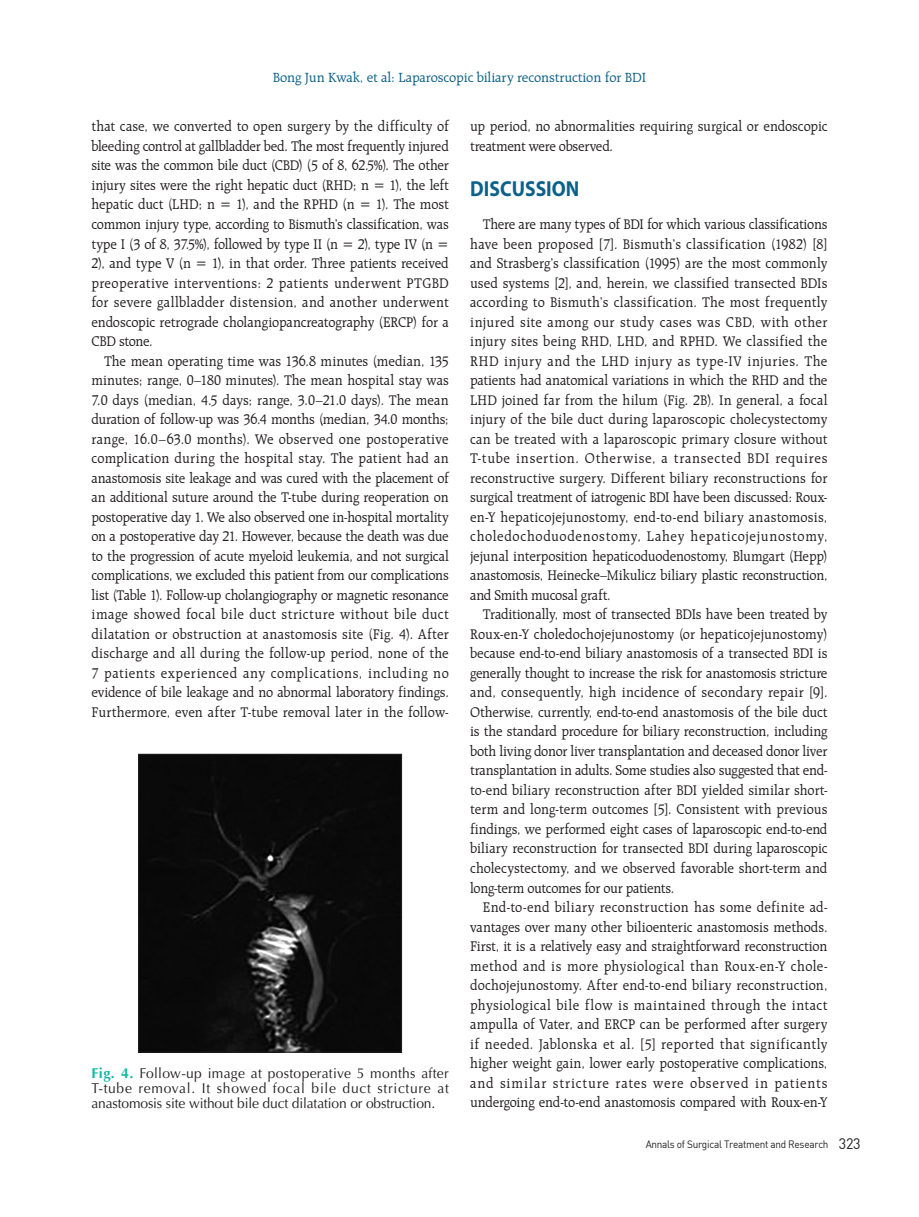
<style>
.page{position:relative;width:919px;height:1217px;background:#fff}
.page>*{position:absolute;margin:0;border:0;box-sizing:border-box;transform-origin:0 0}
.t1{font:700 21.75px "Myriad Pro";color:#0b6189;scale:.9 1}
.t2{font:15px/19.5px "Raleigh BT";letter-spacing:-.01em;color:#231f20;text-align:justify;scale:.94 1}
.t3{font:14.25px/15px "Optima LT Std";letter-spacing:-.01em;color:#231f20;text-align:justify}
.t4{font:14.25px "Raleigh BT";letter-spacing:-.01em;color:#0b6189}
.t5{font:10.5px "Dinreg";letter-spacing:-.025em;color:#231f20;scale:.95 1}
.s1{font-weight:700;color:#11b9a0}
.s2{font-size:15px}
</style>
<div class="page">
<img style="left:140px;top:755px;width:260px;height:295px">
<div style="left:138px;top:753px;width:264px;height:299px;border:1px solid #231f20"></div>
<p class="t4" style="left:273px;top:69px;width:375px">Bong Jun Kwak, et al: Laparoscopic biliary reconstruction for BDI</p>
<p class="t2" style="left:91px;top:116px;width:382px">that case, we converted to open surgery by the difficulty of bleeding control at gallbladder bed. The most frequently injured site was the common bile duct (CBD) (5 of 8, 62.5%). The other injury sites were the right hepatic duct (RHD; n = 1), the left hepatic duct (LHD; n = 1), and the RPHD (n = 1). The most common injury type, according to Bismuth’s classification, was type I (3 of 8, 37.5%), followed by type II (n = 2), type IV (n = 2), and type V (n = 1), in that order. Three patients received preoperative interventions: 2 patients underwent PTGBD for severe gallbladder distension, and another underwent endoscopic retrograde cholangiopancreatography (ERCP) for a CBD stone.</p>
<p class="t2" style="left:91px;top:350px;width:382px;text-indent:13px">The mean operating time was 136.8 minutes (median, 135 minutes; range, 0–180 minutes). The mean hospital stay was 7.0 days (median, 4.5 days; range, 3.0–21.0 days). The mean duration of follow-up was 36.4 months (median, 34.0 months; range, 16.0–63.0 months). We observed one postoperative complication during the hospital stay. The patient had an anastomosis site leakage and was cured with the placement of an additional suture around the T-tube during reoperation on postoperative day 1. We also observed one in-hospital mortality on a postoperative day 21. However, because the death was due to the progression of acute myeloid leukemia, and not surgical complications, we excluded this patient from our complications list (Table 1). Follow-up cholangiography or magnetic resonance image showed focal bile duct stricture without bile duct dilatation or obstruction at anastomosis site (Fig. 4). After discharge and all during the follow-up period, none of the 7 patients experienced any complications, including no evidence of bile leakage and no abnormal laboratory findings.<br>Furthermore, even after T-tube removal later in the follow-</p>
<p class="t3" style="left:91px;top:1065px;width:359px"><span class="s1">Fig. 4.</span> Follow-up image at postoperative 5 months after T-tube removal. It showed focal bile duct stricture at anastomosis site without bile duct dilatation or obstruction.</p>
<p class="t2" style="left:470px;top:116px;width:381px">up period, no abnormalities requiring surgical or endoscopic treatment were observed.</p>
<h1 class="t1" style="left:470px;top:174px;width:123px">DISCUSSION</h1>
<p class="t2" style="left:470px;top:214px;width:382px;text-indent:13px">There are many types of BDI for which various classifications have been proposed [7]. Bismuth’s classification (1982) [8] and Strasberg’s classification (1995) are the most commonly used systems [2], and, herein, we classified transected BDIs according to Bismuth’s classification. The most frequently injured site among our study cases was CBD, with other injury sites being RHD, LHD, and RPHD. We classified the RHD injury and the LHD injury as type-IV injuries. The patients had anatomical variations in which the RHD and the LHD joined far from the hilum (Fig. 2B). In general, a focal injury of the bile duct during laparoscopic cholecystectomy can be treated with a laparoscopic primary closure without T-tube insertion. Otherwise, a transected BDI requires reconstructive surgery. Different biliary reconstructions for surgical treatment of iatrogenic BDI have been discussed: Roux&shy;en-Y hepaticojejunostomy, end-to-end biliary anastomosis, choledochoduodenostomy, Lahey hepaticojejunostomy, jejunal interposition hepaticoduodenostomy, Blumgart (Hepp) anastomosis, Heinecke–Mikulicz biliary plastic reconstruction, and Smith mucosal graft.</p>
<p class="t2" style="left:470px;top:604px;width:382px;text-indent:13px">Traditionally, most of transected BDIs have been treated by Roux-en-Y choledochojejunostomy (or hepaticojejunostomy) because end-to-end biliary anastomosis of a transected BDI is generally thought to increase the risk for anastomosis stricture and, consequently, high incidence of secondary repair [9].<br>Otherwise, currently, end-to-end anastomosis of the bile duct is the standard procedure for biliary reconstruction, including both living donor liver transplantation and deceased donor liver transplantation in adults. Some studies also suggested that end&shy;to-end biliary reconstruction after BDI yielded similar short&shy;term and long-term outcomes [5]. Consistent with previous findings, we performed eight cases of laparoscopic end-to-end biliary reconstruction for transected BDI during laparoscopic cholecystectomy, and we observed favorable short-term and long-term outcomes for our patients.</p>
<p class="t2" style="left:470px;top:896px;width:382px;text-indent:13px">End-to-end biliary reconstruction has some definite ad&shy;vantages over many other bilioenteric anastomosis methods.<br>First, it is a relatively easy and straightforward reconstruction method and is more physiological than Roux-en-Y chole&shy;dochojejunostomy. After end-to-end biliary reconstruction, physiological bile flow is maintained through the intact ampulla of Vater, and ERCP can be performed after surgery if needed. Jablonska et al. [5] reported that significantly higher weight gain, lower early postoperative complications, and similar stricture rates were observed in patients undergoing end-to-end anastomosis compared with Roux-en-Y</p>
<p class="t5" style="left:645px;top:1137px;width:228px">Annals of Surgical Treatment and Research <span class="s2">323</span></p>
</div>
